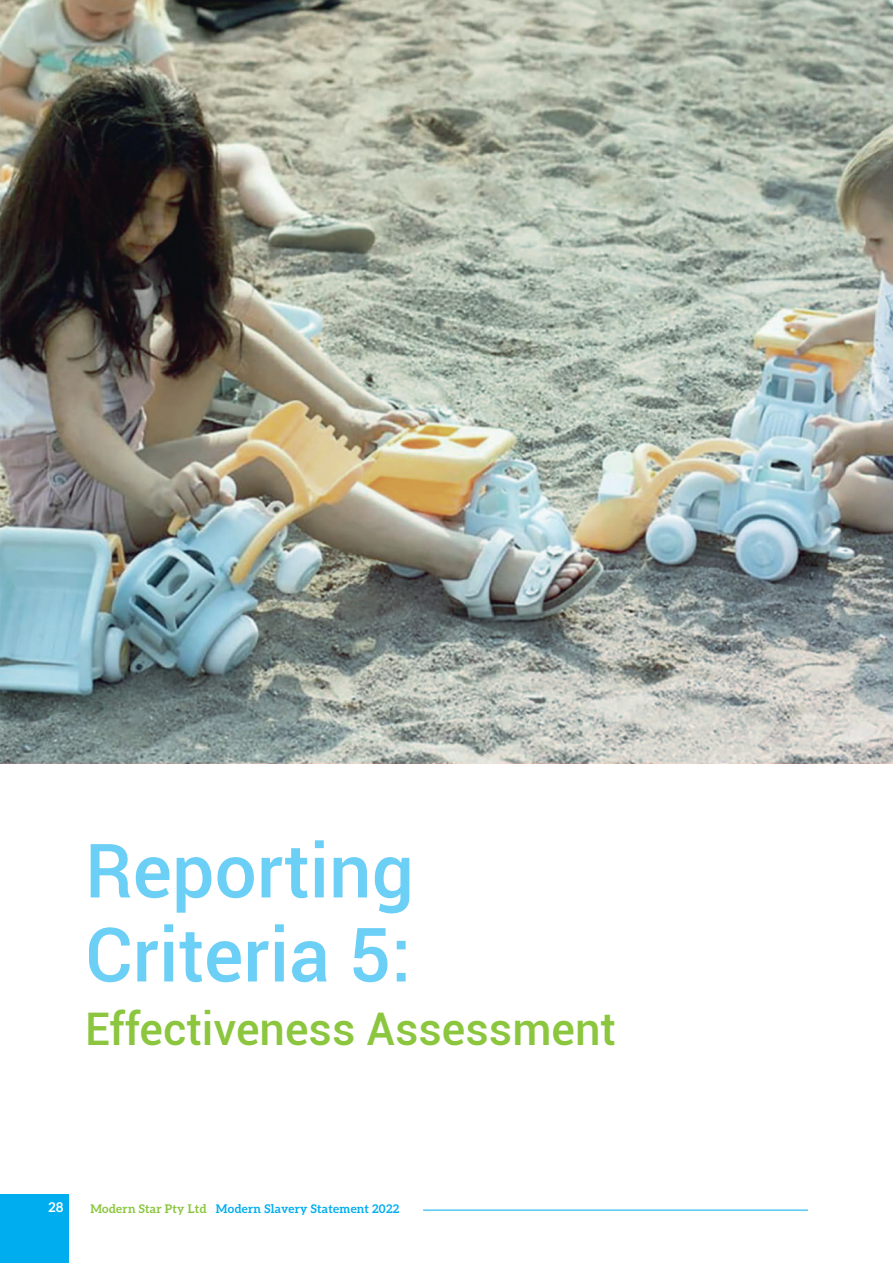
<style>
.page{position:relative;width:893px;height:1263px;background:#fff}
.page>*{position:absolute;margin:0;border:0;box-sizing:border-box;transform-origin:0 0}
.t1{font:500 75px/84px "Roboto";color:#6bcff6}
.t2{font:500 45px "Roboto";color:#8bc63e}
.t3{font:700 13.5px "Lato";color:#fff}
.t4{font:700 12px "Aleo";letter-spacing:.02em;color:#00aeef}
.s1{color:#8bc63e}
</style>
<div class="page">
<img style="left:0;top:0;width:893px;height:763px">
<div style="left:0;top:1193px;width:69px;height:70px;background:#00aeef"></div>
<hr style="left:423px;top:1210px;width:385px;height:1px;background:#00aeef">
<h1 class="t1" style="left:85px;top:826px;width:330px">Reporting<br>Criteria 5:</h1>
<h2 class="t2" style="left:85px;top:997px;width:532px">Effectiveness Assessment</h2>
<p class="t3" style="left:48px;top:1199px;width:17px">28</p>
<p class="t4" style="left:90px;top:1202px;width:310px"><span class="s1">Modern Star Pty Ltd</span> Modern Slavery Statement 2022</p>
</div>
